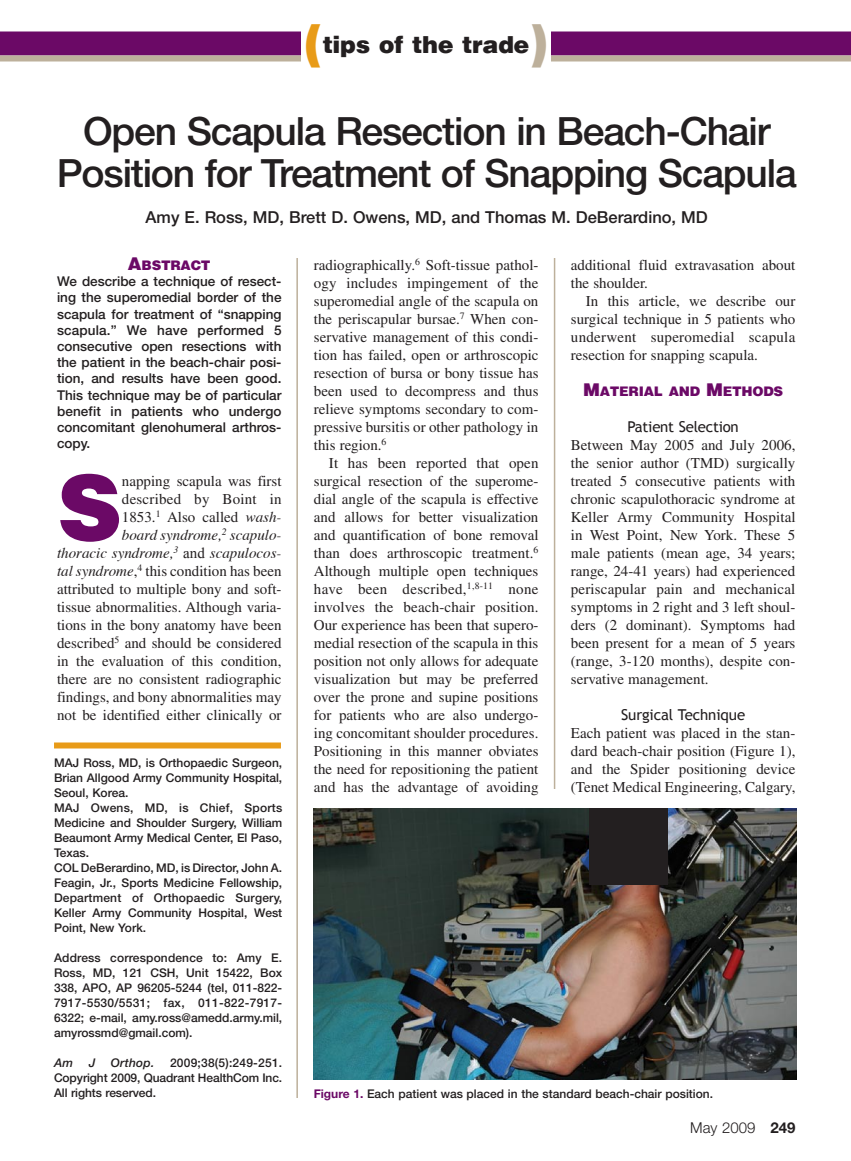
<style>
.page{position:relative;width:851px;height:1161px;background:#fff}
.page>*{position:absolute;margin:0;border:0;box-sizing:border-box;transform-origin:0 0}
.t1{font:900 91.05px "Helvetica";color:#6b0966}
.t2{font:500 39px/42px "Helvetica Neue";letter-spacing:-.03em;color:#231f20;text-align:center}
.t3{font:900 24px "Helvetica";letter-spacing:-.015em;color:#231f20}
.t4{font:500 16.5px "Helvetica Neue";color:#231f20}
.t5{font:15px/18px "Times";color:#231f20;text-align:justify}
.t6{font:15px "Trebuchet MS";letter-spacing:-.015em;color:#231f20}
.t7{font:300 15px "Helvetica Neue";color:#231f20}
.t8{font:500 13.5px/16.2px "Helvetica Neue";color:#231f20;text-align:justify}
.t9{font:900 13.5px "Helvetica";letter-spacing:-.025em;color:#6b0966}
.t10{font:500 12px/15px "Helvetica Neue";color:#231f20;text-align:justify}
.t11{font:italic 500 12px "Helvetica Neue";letter-spacing:.02em;color:#231f20}
.s1{font-size:49.5px;color:#e89b18}
.s2{font-size:49.5px;color:#bdb09b}
.s3{font-size:18px}
.s4{font-style:italic}
.s5{font-family:"Times New Roman"}
.s6{font-weight:700;color:#6b0966}
.s7{font-weight:700}
</style>
<div class="page">
<div style="left:54px;top:742px;width:227px;height:6px;background:#e89b18"></div>
<div style="left:0;top:32px;width:850px;height:24px;background:#6b0966"></div>
<div style="left:0;top:56px;width:850px;height:6px;background:#bdb09b"></div>
<div style="left:302px;top:5px;width:248px;height:66px;background:#fff"></div>
<hr style="left:296px;top:258px;width:2px;height:840px;background:#bdb09b">
<hr style="left:554px;top:258px;width:1px;height:531px;background:#bdb09b">
<img style="left:314px;top:808px;width:482px;height:272px">
<div style="left:590px;top:808px;width:78px;height:77px;background:#231f20"></div>
<h3 class="t3" style="left:304px;top:30px;width:246px"><span class="s1">(</span>TIPS OF THE TRADE<span class="s2">)</span></h3>
<h2 class="t2" style="left:57px;top:110px;width:741px">Open Scapula Resection in Beach-Chair<br>Position for Treatment of Snapping Scapula</h2>
<p class="t4" style="left:146px;top:207px;width:563px">Amy E. Ross, MD, Brett D. Owens, MD, and Thomas M. DeBerardino, MD</p>
<p class="t9" style="left:128px;top:257px;width:84px"><span class="s3">A</span>BSTRACT</p>
<p class="t8" style="left:57px;top:273px;width:226px">We describe a technique of resect&shy;ing the superomedial border of the scapula for treatment of “snapping scapula.” We have performed 5 consecutive open resections with the patient in the beach-chair posi&shy;tion, and results have been good.<br>This technique may be of particular benefit in patients who undergo concomitant glenohumeral arthros&shy;copy.</p>
<h1 class="t1" style="left:57px;top:453px;width:67px">S</h1>
<p class="t5" style="left:57px;top:472px;width:226px;text-align:right">napping scapula was first<br>described by Boint in<br>1853.<sup>1</sup> Also called <span class="s4">wash-<br>board syndrome,</span><sup>2</sup> <span class="s4">scapulo-<br>thoracic syndrome,</span><sup>3</sup> <span class="s5">and</span> <span class="s4">scapulocos&shy;tal syndrome</span>,<sup>4</sup> this condition has been attributed to multiple bony and soft&shy;tissue abnormalities. Although varia&shy;tions in the bony anatomy have been described<sup>5</sup> and should be considered in the evaluation of this condition, there are no consistent radiographic findings, and bony abnormalities may not be identified either clinically or</p>
<p class="t10" style="left:54px;top:755px;width:230px;text-align:left">MAJ Ross, MD, is Orthopaedic Surgeon,<br>Brian Allgood Army Community Hospital,<br>Seoul, Korea.<br>MAJ Owens, MD, is Chief, Sports<br>Medicine and Shoulder Surgery, William<br>Beaumont Army Medical Center, El Paso,<br>Texas.<br>COL DeBerardino, MD, is Director, John A.<br>Feagin, Jr., Sports Medicine Fellowship,<br>Department of Orthopaedic Surgery,<br>Keller Army Community Hospital, West<br>Point, New York.</p>
<p class="t10" style="left:54px;top:950px;width:230px">Address correspondence to: Amy E.<br>Ross, MD, 121 CSH, Unit 15422, Box 338, APO, AP 96205-5244 (tel, 011-822- 7917-5530/5531; fax, 011-822-7917- 6322; e-mail, amy.ross@amedd.army.mil, amyrossmd@gmail.com).</p>
<p class="t11" style="left:54px;top:1056px;width:21px">Am</p>
<p class="t11" style="left:89px;top:1056px;width:8px">J</p>
<p class="t11" style="left:111px;top:1056px;width:45px">Orthop.</p>
<p class="t10" style="left:54px;top:1055px;width:230px;text-indent:116px">2009;38(5):249-251.<br>Copyright 2009, Quadrant HealthCom Inc.<br>All rights reserved.</p>
<p class="t5" style="left:314px;top:256px;width:226px">radiographically.<sup>6</sup> Soft-tissue pathol&shy;ogy includes impingement of the superomedial angle of the scapula on the periscapular bursae.<sup>7</sup> When con&shy;servative management of this condi&shy;tion has failed, open or arthroscopic resection of bursa or bony tissue has been used to decompress and thus relieve symptoms secondary to com&shy;pressive bursitis or other pathology in this region.<sup>6</sup></p>
<p class="t5" style="left:314px;top:454px;width:226px;text-indent:15px">It has been reported that open surgical resection of the superome&shy;dial angle of the scapula is effective and allows for better visualization and quantification of bone removal than does arthroscopic treatment.<sup>6<br></sup>Although multiple open techniques have been described,<sup>1,8-11</sup> none involves the beach-chair position.<br>Our experience has been that supero&shy;medial resection of the scapula in this position not only allows for adequate visualization but may be preferred over the prone and supine positions for patients who are also undergo&shy;ing concomitant shoulder procedures.<br>Positioning in this manner obviates the need for repositioning the patient and has the advantage of avoiding</p>
<p class="t5" style="left:571px;top:256px;width:226px">additional fluid extravasation about the shoulder.</p>
<p class="t5" style="left:571px;top:292px;width:226px;text-indent:15px">In this article, we describe our surgical technique in 5 patients who underwent superomedial scapula resection for snapping scapula.</p>
<p class="t9" style="left:583px;top:383px;width:202px"><span class="s3">M</span>ATERIAL AND <span class="s3">M</span>ETHODS</p>
<p class="t6" style="left:627px;top:418px;width:113px">Patient Selection</p>
<p class="t5" style="left:571px;top:436px;width:226px">Between May 2005 and July 2006, the senior author (TMD) surgically treated 5 consecutive patients with chronic scapulothoracic syndrome at Keller Army Community Hospital in West Point, New York. These 5 male patients (mean age, 34 years; range, 24-41 years) had experienced periscapular pain and mechanical symptoms in 2 right and 3 left shoul&shy;ders (2 dominant). Symptoms had been present for a mean of 5 years (range, 3-120 months), despite con&shy;servative management.</p>
<p class="t6" style="left:621px;top:706px;width:126px">Surgical Technique</p>
<p class="t5" style="left:571px;top:724px;width:226px">Each patient was placed in the stan&shy;dard beach-chair position (Figure 1), and the Spider positioning device (Tenet Medical Engineering, Calgary,</p>
<p class="t10" style="left:314px;top:1086px;width:401px"><span class="s6">Figure 1.</span> Each patient was placed in the standard beach-chair position.</p>
<p class="t7" style="left:690px;top:1118px;width:107px">May 2009 <span class="s7">249</span></p>
</div>
